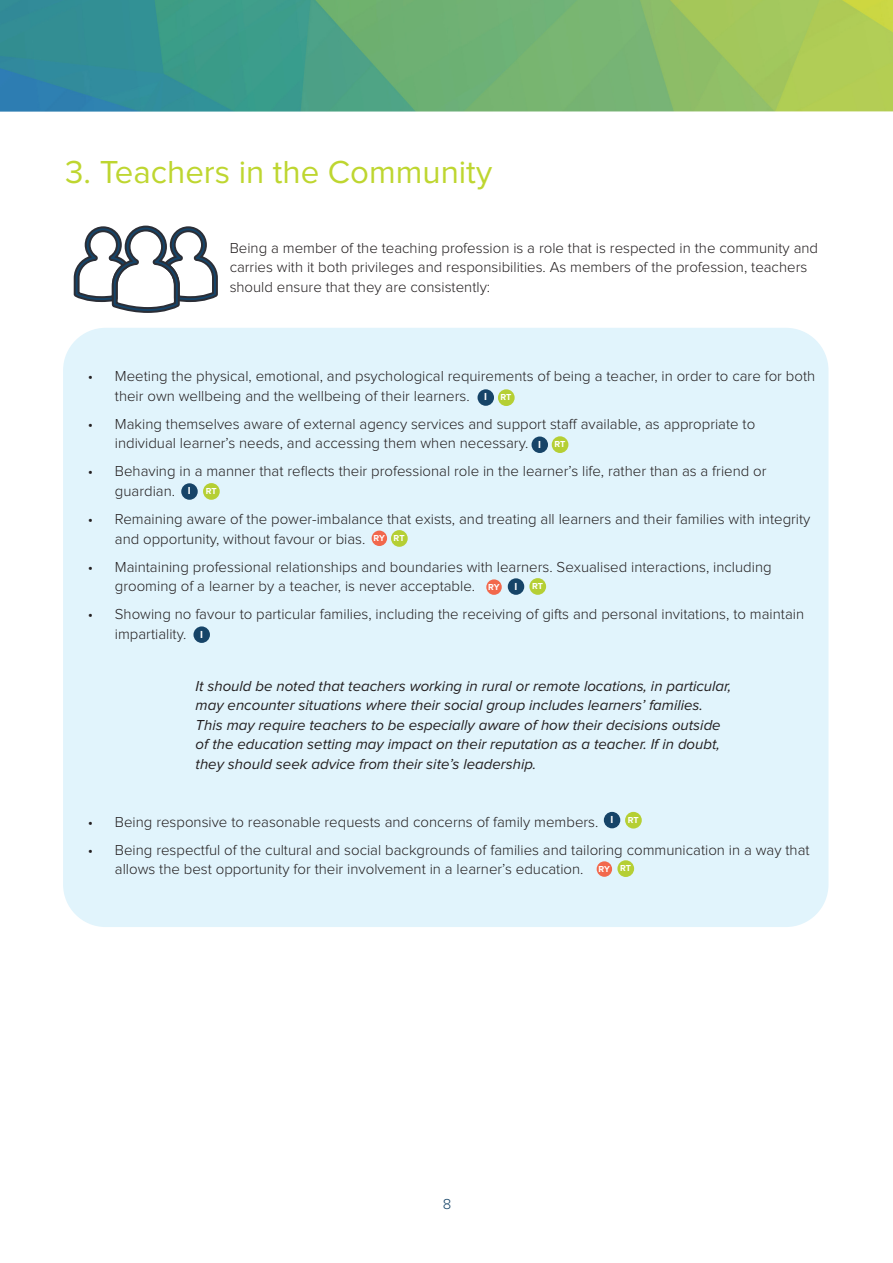
<style>
.page{position:relative;width:893px;height:1263px;background:#fff}
.page>*{position:absolute;margin:0;border:0;box-sizing:border-box;transform-origin:0 0}
.t1{font:33px "Proxima Nova";color:#bed630}
.t2{font:300 15px/19.5px "Proxima Nova";color:#231f20}
.t3{font:italic 15px/19.5px "Proxima Nova";color:#231f20}
.t4{font:300 15px "Proxima Nova";color:#164468}
.t5{font:700 10.5px "Proxima Nova";color:#fff}
.t6{font:700 9px "Proxima Nova";letter-spacing:-.01em;color:#fff}
</style>
<div class="page">
<img style="left:0;top:0;width:893px;height:112px">
<div style="left:63px;top:328px;width:765px;height:599px;background:#e1f4fc;border-radius:43px"></div>
<svg style="left:73px;top:225px;width:145px;height:88px"></svg>
<div style="left:372px;top:531px;width:15px;height:15px;background:#f2684c;border-radius:50%"></div>
<div style="left:486px;top:579px;width:16px;height:16px;background:#f2684c;border-radius:50%"></div>
<div style="left:597px;top:861px;width:15px;height:16px;background:#f2684c;border-radius:50%"></div>
<div style="left:498px;top:389px;width:17px;height:17px;background:#b5cf34;border-radius:50%"></div>
<div style="left:552px;top:436px;width:16px;height:17px;background:#b5cf34;border-radius:50%"></div>
<div style="left:203px;top:483px;width:17px;height:17px;background:#b5cf34;border-radius:50%"></div>
<div style="left:391px;top:530px;width:17px;height:17px;background:#b5cf34;border-radius:50%"></div>
<div style="left:625px;top:812px;width:17px;height:16px;background:#b5cf34;border-radius:50%"></div>
<div style="left:617px;top:860px;width:17px;height:17px;background:#b5cf34;border-radius:50%"></div>
<div style="left:477px;top:389px;width:17px;height:17px;background:#164468;border-radius:50%"></div>
<div style="left:508px;top:578px;width:16px;height:17px;background:#164468;border-radius:50%"></div>
<div style="left:181px;top:483px;width:17px;height:17px;background:#164468;border-radius:50%"></div>
<div style="left:531px;top:436px;width:17px;height:17px;background:#164468;border-radius:50%"></div>
<div style="left:193px;top:626px;width:17px;height:17px;background:#164468;border-radius:50%"></div>
<div style="left:604px;top:812px;width:16px;height:16px;background:#164468;border-radius:50%"></div>
<div style="left:529px;top:578px;width:17px;height:17px;background:#b5cf34;border-radius:50%"></div>
<p class="t1" style="left:65px;top:153px;width:428px">3. Teachers in the Community</p>
<p class="t2" style="left:230px;top:239px;width:590px">Being a member of the teaching profession is a role that is respected in the community and carries with it both privileges and responsibilities. As members of the profession, teachers should ensure that they are consistently:</p>
<p class="t2" style="left:115px;top:367px;width:702px;text-indent:-27px">• Meeting the physical, emotional, and psychological requirements of being a teacher, in order to care for both their own wellbeing and the wellbeing of their learners.</p>
<p class="t2" style="left:115px;top:415px;width:642px;text-indent:-27px">• Making themselves aware of external agency services and support staff available, as appropriate to individual learner’s needs, and accessing them when necessary.</p>
<p class="t2" style="left:115px;top:462px;width:653px;text-indent:-27px">• Behaving in a manner that reflects their professional role in the learner’s life, rather than as a friend or guardian.</p>
<p class="t2" style="left:115px;top:510px;width:697px;text-indent:-27px">• Remaining aware of the power-imbalance that exists, and treating all learners and their families with integrity and opportunity, without favour or bias.</p>
<p class="t2" style="left:115px;top:557px;width:658px;text-indent:-27px">• Maintaining professional relationships and boundaries with learners. Sexualised interactions, including grooming of a learner by a teacher, is never acceptable.</p>
<p class="t2" style="left:115px;top:605px;width:691px;text-indent:-27px">• Showing no favour to particular families, including the receiving of gifts and personal invitations, to maintain impartiality.</p>
<p class="t3" style="left:196px;top:677px;width:537px">It should be noted that teachers working in rural or remote locations, in particular, may encounter situations where their social group includes learners’ families.<br>This may require teachers to be especially aware of how their decisions outside of the education setting may impact on their reputation as a teacher. If in doubt, they should seek advice from their site’s leadership.</p>
<p class="t5" style="left:484px;top:392px;width:4px">I</p>
<p class="t6" style="left:501px;top:393px;width:12px">RT</p>
<p class="t5" style="left:538px;top:439px;width:4px">I</p>
<p class="t6" style="left:554px;top:440px;width:12px">RT</p>
<p class="t5" style="left:188px;top:486px;width:4px">I</p>
<p class="t6" style="left:206px;top:487px;width:12px">RT</p>
<p class="t6" style="left:374px;top:534px;width:13px">RY</p>
<p class="t6" style="left:394px;top:534px;width:12px">RT</p>
<p class="t5" style="left:514px;top:581px;width:4px">I</p>
<p class="t6" style="left:532px;top:582px;width:12px">RT</p>
<p class="t6" style="left:488px;top:583px;width:13px">RY</p>
<p class="t5" style="left:200px;top:629px;width:4px">I</p>
<p class="t5" style="left:610px;top:815px;width:4px">I</p>
<p class="t2" style="left:88px;top:813px;width:512px">• Being responsive to reasonable requests and concerns of family members.</p>
<p class="t2" style="left:115px;top:841px;width:696px;text-indent:-27px">• Being respectful of the cultural and social backgrounds of families and tailoring communication in a way that allows the best opportunity for their involvement in a learner’s education.</p>
<p class="t6" style="left:628px;top:816px;width:12px">RT</p>
<p class="t6" style="left:620px;top:864px;width:12px">RT</p>
<p class="t6" style="left:599px;top:865px;width:13px">RY</p>
<p class="t4" style="left:443px;top:1197px;width:10px">8</p>
</div>
